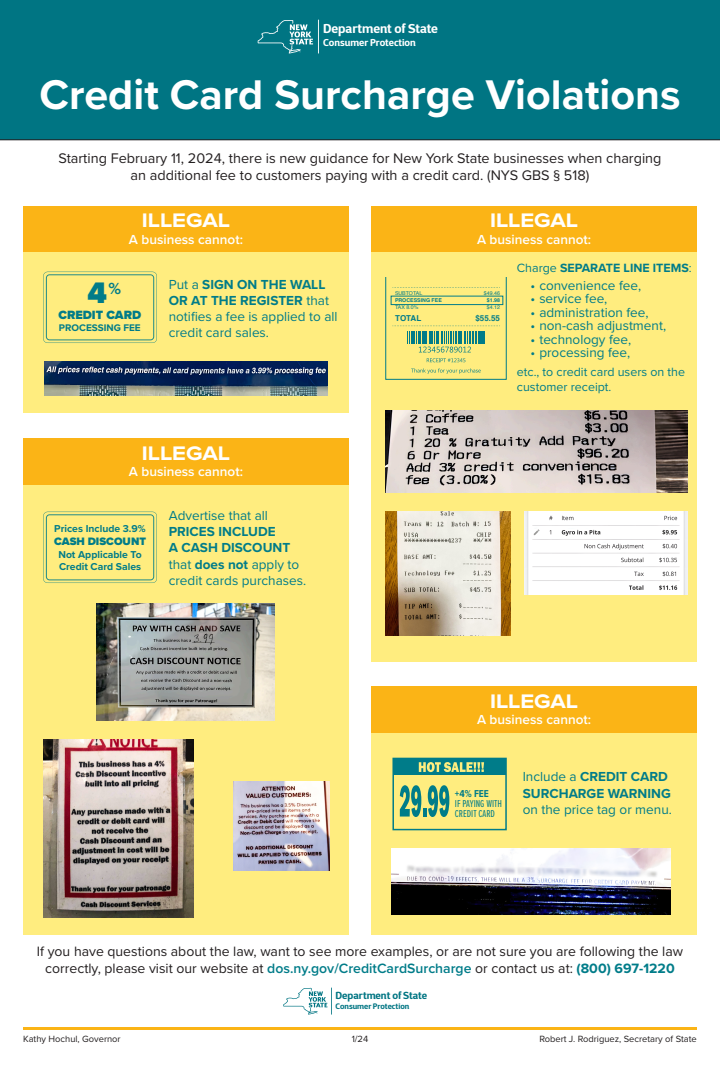
<style>
.page{position:relative;width:720px;height:1080px;background:#fff}
.page>*{position:absolute;margin:0;border:0;box-sizing:border-box;transform-origin:0 0}
.t1{font:700 43px "Proxima Nova";color:#fff}
.t2{font:900 30.75px "Proxima Nova";color:#007c89}
.t3{font:700 20.35px "Proxima Nova Wide";color:#fff}
.t4{font:14.45px/17.4px "Proxima Nova";color:#231f20;text-align:center}
.t5{font:14.05px/16.9px "Proxima Nova";color:#231f20;text-align:center}
.t6{font:13.55px/16.2px "Proxima Nova";color:#007c89}
.t7{font:700 13.55px/16.2px "Proxima Nova";color:#007c89}
.t8{font:600 13.55px "Proxima Nova";color:#fff}
.t9{font:700 12.85px "D Sari";letter-spacing:-.005em;color:#fff}
.t10{font:12.4px/14.9px "Proxima Nova";color:#007c89}
.t11{font:700 12.4px "Proxima Nova";color:#007c89}
.t12{font:900 12.4px "Proxima Nova";color:#007c89}
.t13{font:900 11.15px "Proxima Nova";color:#007c89}
.t14{font:700 10.4px/12.4px "Proxima Nova";color:#007c89}
.t15{font:10.4px/9.9px "Proxima Nova Ex Cn";color:#007c89}
.t16{font:700 10.4px "Proxima Nova Cond";color:#007c89}
.t17{font:700 10.25px "D Sari";letter-spacing:-.005em;color:#007583}
.t18{font:700 10px "D Sari";color:#fff}
.t19{font:700 9.95px "Proxima Nova";color:#007c89}
.t20{font:9.35px "Proxima Nova";color:#231f20}
.t21{font:700 8.15px "Helvetica";color:#007c89}
.t22{font:700 7.95px "D Sari";color:#007583}
.t23{font:5.3px "Helvetica";color:#007c89}
.t24{font:700 5.3px "Helvetica";color:#007c89}
.s1{font-weight:700}
.s2{font-weight:400}
.s3{font-weight:600;color:#007c89}
.s4{font-weight:700;color:#007c89}
</style>
<div class="page">
<div style="left:0;top:0;width:720px;height:140px;background:#007583"></div>
<hr style="left:318px;top:20px;width:1px;height:33px;background:#fff">
<svg style="left:258px;top:20px;width:55px;height:34px;background:#2a8b97"></svg>
<div style="left:23px;top:206px;width:326px;height:46px;background:#fbb416"></div>
<div style="left:23px;top:439px;width:326px;height:46px;background:#fbb416"></div>
<div style="left:371px;top:687px;width:326px;height:46px;background:#fbb416"></div>
<div style="left:371px;top:206px;width:326px;height:46px;background:#fbb416"></div>
<div style="left:371px;top:733px;width:326px;height:201px;background:#ffed7f"></div>
<div style="left:23px;top:485px;width:326px;height:449px;background:#ffed7f"></div>
<div style="left:371px;top:252px;width:326px;height:410px;background:#ffed7f"></div>
<div style="left:23px;top:252px;width:326px;height:161px;background:#ffed7f"></div>
<div style="left:392px;top:758px;width:115px;height:72px;border:2px solid #007c89"></div>
<div style="left:393px;top:759px;width:113px;height:16px;background:#007c89"></div>
<svg style="left:400px;top:785px;width:49px;height:32px"></svg>
<svg style="left:419px;top:762px;width:65px;height:10px"></svg>
<svg style="left:386px;top:278px;width:120px;height:102px"></svg>
<svg style="left:43px;top:512px;width:114px;height:71px"></svg>
<svg style="left:43px;top:272px;width:114px;height:71px"></svg>
<div style="left:391px;top:296px;width:112px;height:9px;border:1px solid #007c89"></div>
<img style="left:44px;top:362px;width:283px;height:34px">
<img style="left:234px;top:781px;width:96px;height:90px">
<img style="left:43px;top:739px;width:151px;height:179px">
<img style="left:97px;top:604px;width:178px;height:116px">
<img style="left:392px;top:849px;width:279px;height:65px">
<img style="left:385px;top:410px;width:303px;height:82px">
<img style="left:525px;top:512px;width:163px;height:83px">
<img style="left:385px;top:512px;width:125px;height:124px">
<hr style="left:23px;top:1028px;width:674px;height:2px;background:#fbb416">
<svg style="left:283px;top:988px;width:49px;height:27px"></svg>
<p class="t9" style="left:323px;top:21px;width:116px">Department of State</p>
<p class="t18" style="left:323px;top:36px;width:94px">Consumer Protection</p>
<h1 class="t1" style="left:39px;top:62px;width:643px">Credit Card Surcharge Violations</h1>
<p class="t4" style="left:58px;top:148px;width:605px">Starting February 11, 2024, there is new guidance for New York State businesses when charging an additional fee to customers paying with a credit card. (NYS GBS § 518)</p>
<h3 class="t3" style="left:142px;top:205px;width:90px">ILLEGAL</h3>
<p class="t8" style="left:129px;top:229px;width:116px">A business cannot:</p>
<h3 class="t3" style="left:490px;top:205px;width:90px">ILLEGAL</h3>
<p class="t8" style="left:477px;top:229px;width:116px">A business cannot:</p>
<h2 class="t2" style="left:88px;top:270px;width:35px">4<sup>%</sup></h2>
<p class="t12" style="left:58px;top:305px;width:84px">CREDIT CARD</p>
<p class="t19" style="left:59px;top:320px;width:83px">PROCESSING FEE</p>
<p class="t6" style="left:169px;top:275px;width:170px">Put a <span class="s1">SIGN ON THE WALL<br>OR AT THE REGISTER</span> that notifies a fee is applied to all credit card sales.</p>
<h3 class="t3" style="left:142px;top:438px;width:90px">ILLEGAL</h3>
<p class="t8" style="left:129px;top:462px;width:116px">A business cannot:</p>
<p class="t14" style="left:54px;top:522px;width:93px">Prices Include 3.9%</p>
<p class="t13" style="left:54px;top:533px;width:93px">CASH DISCOUNT</p>
<p class="t14" style="left:58px;top:548px;width:85px">Not Applicable To<br>Credit Card Sales</p>
<p class="t6" style="left:169px;top:507px;width:101px">Advertise that all</p>
<p class="t7" style="left:169px;top:523px;width:139px">PRICES INCLUDE<br>A CASH DISCOUNT <span class="s2">that</span> does not <span class="s2">apply to credit cards purchases.</span></p>
<p class="t23" style="left:395px;top:289px;width:29px">SUBTOTAL</p>
<p class="t23" style="left:484px;top:289px;width:18px">$49.46</p>
<p class="t24" style="left:395px;top:297px;width:48px">PROCESSING FEE</p>
<p class="t24" style="left:487px;top:297px;width:15px">$1.98</p>
<p class="t23" style="left:395px;top:303px;width:25px">TAX 8.0%</p>
<p class="t23" style="left:487px;top:303px;width:15px">$4.12</p>
<p class="t21" style="left:395px;top:313px;width:27px">TOTAL</p>
<p class="t21" style="left:476px;top:313px;width:26px">$55.55</p>
<p class="t11" style="left:517px;top:258px;width:176px"><span class="s2">Charge</span> SEPARATE LINE ITEMS<span class="s2">:</span></p>
<p class="t6" style="left:530px;top:276px;width:112px">• convenience fee,</p>
<p class="t6" style="left:530px;top:290px;width:79px">• service fee,</p>
<p class="t6" style="left:530px;top:303px;width:120px">• administration fee,</p>
<p class="t6" style="left:530px;top:317px;width:137px">• non-cash adjustment,</p>
<p class="t6" style="left:530px;top:331px;width:102px">• technology fee,</p>
<p class="t6" style="left:530px;top:344px;width:101px">• processing fee,</p>
<p class="t10" style="left:517px;top:364px;width:170px">etc., to credit card users on the customer receipt.</p>
<h3 class="t3" style="left:490px;top:686px;width:90px">ILLEGAL</h3>
<p class="t8" style="left:477px;top:710px;width:116px">A business cannot:</p>
<p class="t16" style="left:455px;top:786px;width:36px">+4% FEE</p>
<p class="t15" style="left:455px;top:798px;width:49px">IF PAYING WITH<br>CREDIT CARD</p>
<p class="t7" style="left:523px;top:768px;width:150px"><span class="s2">Include a</span> CREDIT CARD<br>SURCHARGE WARNING</p>
<p class="t6" style="left:523px;top:801px;width:151px">on the price tag or menu.</p>
<p class="t5" style="left:37px;top:942px;width:648px">If you have questions about the law, want to see more examples, or are not sure you are following the law correctly, please visit our website at <span class="s3">dos.ny.gov/CreditCardSurcharge</span> or contact us at: <span class="s4">(800) 697-1220</span></p>
<p class="t22" style="left:336px;top:1001px;width:75px">Consumer Protection</p>
<p class="t17" style="left:335px;top:988px;width:93px">Department of State</p>
<p class="t20" style="left:23px;top:1032px;width:99px">Kathy Hochul, Governor</p>
<p class="t20" style="left:352px;top:1032px;width:18px">1/24</p>
<p class="t20" style="left:539px;top:1032px;width:159px">Robert J. Rodriguez, Secretary of State</p>
</div>
